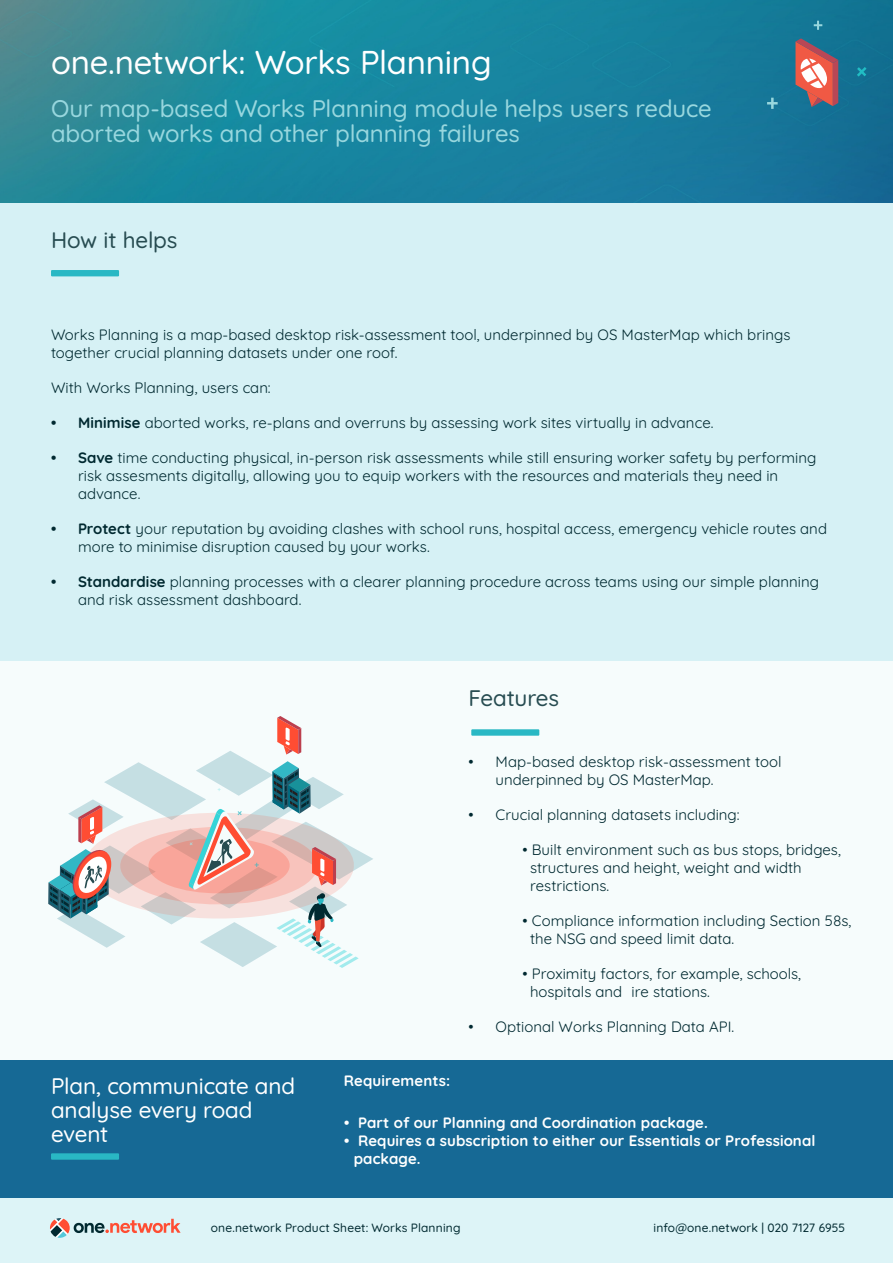
<style>
.page{position:relative;width:893px;height:1263px;background:#fff}
.page>*{position:absolute;margin:0;border:0;box-sizing:border-box;transform-origin:0 0}
.Header___Title_Block{font:500 33px "Quicksand";letter-spacing:-.005em;color:#fff}
.Header___Title_Block-2{font:500 24px/25.5px "Quicksand";letter-spacing:-.005em;color:#98d7de}
.Page_Subheaders{font:500 22.5px/24px "Quicksand";letter-spacing:-.005em;color:#fff}
.Page_Subheaders-2{font:500 22.5px "Quicksand";letter-spacing:-.005em;color:#274c51}
.Body_copy{font:15px/18px "Quicksand";color:#002930}
.Bullets_on_dark_bann{font:700 15px/18px "Quicksand";letter-spacing:.005em;color:#fff}
.Page_Subheaders-3{font:500 12px "Quicksand";letter-spacing:.015em;color:#002930}
.s1{font-weight:700}
</style>
<div class="page">
<div style="left:0;top:0;width:893px;height:1184px;background:#f6fcfc"></div>
<div style="left:0;top:1061px;width:893px;height:137px;background:#166995"></div>
<div style="left:0;top:202px;width:893px;height:459px;background:#d6f1f5"></div>
<div style="left:51px;top:1153px;width:68px;height:7px;background:#29b8c4"></div>
<img style="left:0;top:0;width:893px;height:202px">
<div style="left:0;top:1198px;width:893px;height:65px;background:#ddf4f7"></div>
<svg style="left:50px;top:1218px;width:130px;height:20px"></svg>
<svg style="left:857px;top:67px;width:9px;height:10px"></svg>
<svg style="left:767px;top:98px;width:11px;height:11px"></svg>
<svg style="left:814px;top:21px;width:8px;height:9px"></svg>
<svg style="left:795px;top:38px;width:43px;height:69px;background:#ac7477"></svg>
<div style="left:471px;top:729px;width:68px;height:7px;background:#29b8c4"></div>
<div style="left:51px;top:270px;width:68px;height:6px;background:#29b8c4"></div>
<svg style="left:48px;top:716px;width:325px;height:252px"></svg>
<p class="Header___Title_Block" style="left:51px;top:37px;width:442px">one.network: Works Planning</p>
<p class="Header___Title_Block-2" style="left:51px;top:93px;width:662px">Our map-based Works Planning module helps users reduce aborted works and other planning failures</p>
<p class="Page_Subheaders-2" style="left:51px;top:222px;width:128px">How it helps</p>
<p class="Body_copy" style="left:51px;top:324px;width:741px">Works Planning is a map-based desktop risk-assessment tool, underpinned by OS MasterMap which brings together crucial planning datasets under one roof.</p>
<p class="Body_copy" style="left:51px;top:377px;width:221px">With Works Planning, users can:</p>
<p class="Body_copy" style="left:51px;top:412px;width:664px"><span class="s1">• Minimise</span> aborted works, re-plans and overruns by assessing work sites virtually in advance.</p>
<p class="Body_copy" style="left:78px;top:447px;width:740px;text-indent:-27px"><span class="s1">• Save</span> time conducting physical, in-person risk assessments while still ensuring worker safety by performing risk assesments digitally, allowing you to equip workers with the resources and materials they need in advance.</p>
<p class="Body_copy" style="left:78px;top:518px;width:750px;text-indent:-27px"><span class="s1">• Protect</span> your reputation by avoiding clashes with school runs, hospital access, emergency vehicle routes and more to minimise disruption caused by your works.</p>
<p class="Body_copy" style="left:78px;top:571px;width:743px;text-indent:-27px"><span class="s1">• Standardise</span> planning processes with a clearer planning procedure across teams using our simple planning and risk assessment dashboard.</p>
<p class="Page_Subheaders-2" style="left:468px;top:680px;width:92px">Features</p>
<p class="Page_Subheaders" style="left:51px;top:1072px;width:246px">Plan, communicate and analyse every road event</p>
<p class="Body_copy" style="left:496px;top:751px;width:287px;text-indent:-27px">• Map-based desktop risk-assessment tool underpinned by OS MasterMap.</p>
<p class="Body_copy" style="left:469px;top:804px;width:273px">• Crucial planning datasets including:</p>
<p class="Body_copy" style="left:530px;top:839px;width:312px;text-indent:-7px">• Built environment such as bus stops, bridges, structures and height, weight and width restrictions.</p>
<p class="Body_copy" style="left:530px;top:910px;width:323px;text-indent:-7px">• Compliance information including Section 58s, the NSG and speed limit data.</p>
<p class="Body_copy" style="left:530px;top:963px;width:273px;text-indent:-7px">• Proximity factors, for example, schools, hospitals and ire stations.</p>
<p class="Body_copy" style="left:469px;top:1016px;width:267px">• Optional Works Planning Data API.</p>
<p class="Bullets_on_dark_bann" style="left:344px;top:1070px;width:108px">Requirements:</p>
<p class="Bullets_on_dark_bann" style="left:344px;top:1112px;width:365px">• Part of our Planning and Coordination package.</p>
<p class="Bullets_on_dark_bann" style="left:354px;top:1130px;width:463px;text-indent:-10px">• Requires a subscription to either our Essentials or Professional package.</p>
<p class="Page_Subheaders-3" style="left:211px;top:1218px;width:251px">one.network Product Sheet: Works Planning</p>
<p class="Page_Subheaders-3" style="left:654px;top:1218px;width:193px">info@one.network | 020 7127 6955</p>
</div>
